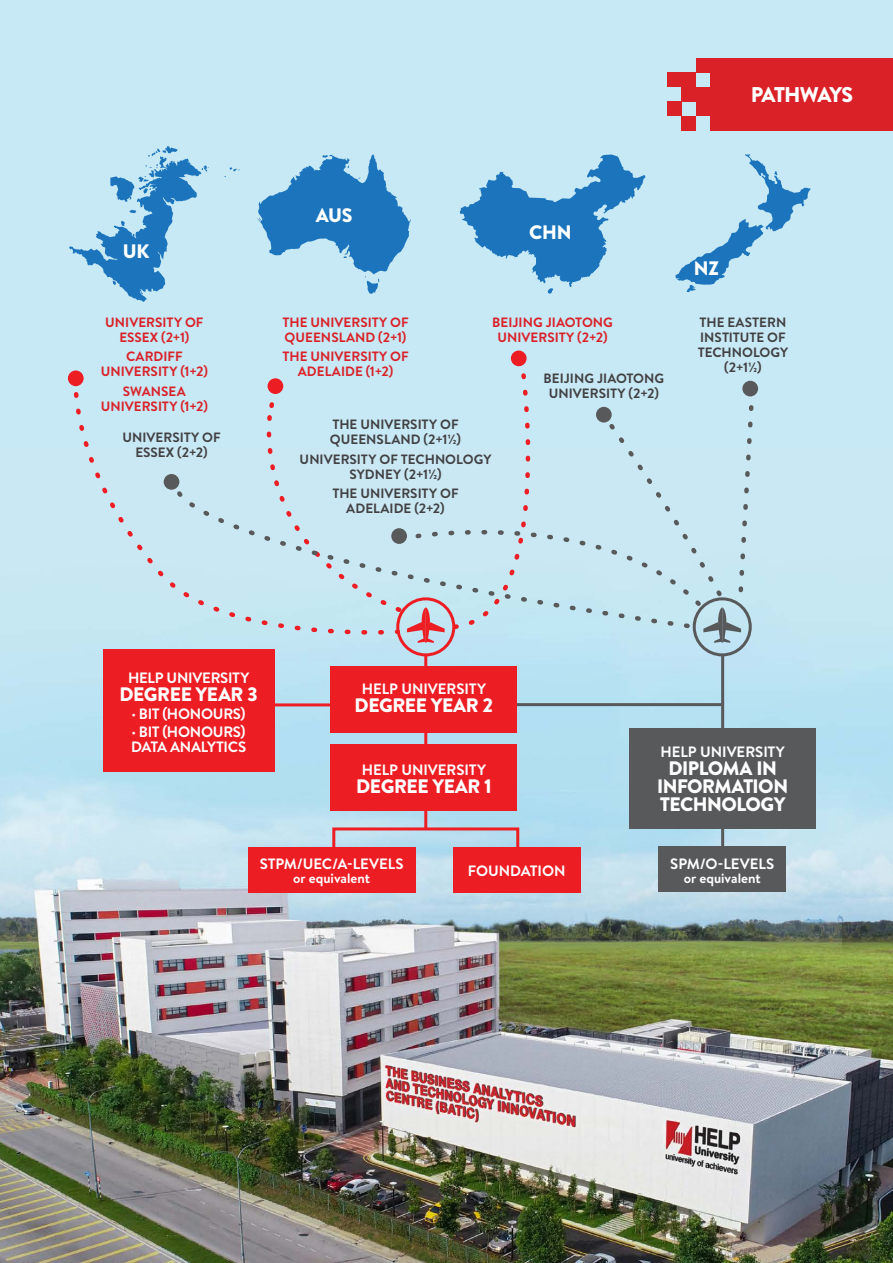
<style>
.page{position:relative;width:893px;height:1263px;background:#fff}
.page>*{position:absolute;margin:0;border:0;box-sizing:border-box;transform-origin:0 0}
.t1{font:900 21.3px "Brandon Grotesque";letter-spacing:-.07em;color:#fff}
.t2{font:900 19.5px/18px "Brandon Text";letter-spacing:-.025em;color:#fff;text-align:center}
.t3{font:700 15px/18px "Brandon Text";letter-spacing:-.01em;color:#fff}
.t4{font:700 13.5px/15px "Brandon Text";letter-spacing:.005em;color:#414042;text-align:center}
.t5{font:700 13.5px/15px "Brandon Text";letter-spacing:.005em;color:#da2128;text-align:center}
.t6{font:700 13.5px "Brandon Text";color:#fff}
</style>
<div class="page">
<img style="left:0;top:446px;width:893px;height:816px">
<div style="left:0;top:0;width:893px;height:446px;background:#c7e8f5"></div>
<div style="left:658px;top:847px;width:128px;height:45px;background:#58595b"></div>
<div style="left:248px;top:847px;width:168px;height:45px;background:#ed1d24"></div>
<div style="left:453px;top:847px;width:127px;height:45px;background:#ed1d24"></div>
<svg style="left:257px;top:154px;width:154px;height:140px"></svg>
<svg style="left:69px;top:146px;width:171px;height:156px"></svg>
<svg style="left:460px;top:154px;width:185px;height:140px"></svg>
<svg style="left:675px;top:154px;width:136px;height:138px"></svg>
<div style="left:332px;top:827px;width:187px;height:26px;border:3px solid #ed1d24"></div>
<hr style="left:424px;top:655px;width:3px;height:174px;background:#ed1d24">
<hr style="left:721px;top:655px;width:3px;height:192px;background:#58595b">
<hr style="left:463px;top:703px;width:260px;height:3px;background:#58595b">
<div style="left:330px;top:744px;width:187px;height:67px;background:#ed1d24"></div>
<div style="left:330px;top:666px;width:187px;height:67px;background:#ed1d24"></div>
<div style="left:103px;top:650px;width:172px;height:122px;background:#ed1d24"></div>
<div style="left:629px;top:728px;width:186px;height:101px;background:#58595b"></div>
<hr style="left:275px;top:703px;width:55px;height:3px;background:#ed1d24">
<div style="left:396px;top:597px;width:59px;height:59px;border:3px solid #ed1d24;border-radius:50%"></div>
<div style="left:693px;top:597px;width:59px;height:59px;border:3px solid #58595b;border-radius:50%"></div>
<div style="left:742px;top:381px;width:16px;height:15px;background:#58595b;border-radius:50%"></div>
<div style="left:71px;top:392px;width:159px;height:248px;background:#c9e8f3"></div>
<div style="left:68px;top:370px;width:16px;height:16px;background:#ed1d24;border-radius:50%"></div>
<div style="left:511px;top:350px;width:16px;height:16px;background:#ed1d24;border-radius:50%"></div>
<div style="left:175px;top:489px;width:55px;height:143px;background:#cae8f3"></div>
<div style="left:230px;top:373px;width:526px;height:270px;background:#c8e8f3"></div>
<div style="left:886px;top:58px;width:7px;height:14px;background:#da2128"></div>
<div style="left:871px;top:58px;width:15px;height:14px;background:#da2128"></div>
<div style="left:856px;top:58px;width:15px;height:14px;background:#da2128"></div>
<div style="left:842px;top:58px;width:14px;height:14px;background:#da2128"></div>
<div style="left:827px;top:58px;width:15px;height:14px;background:#da2128"></div>
<div style="left:813px;top:58px;width:14px;height:14px;background:#da2128"></div>
<div style="left:798px;top:58px;width:15px;height:14px;background:#da2128"></div>
<div style="left:783px;top:58px;width:15px;height:14px;background:#da2128"></div>
<div style="left:769px;top:58px;width:14px;height:14px;background:#da2128"></div>
<div style="left:754px;top:58px;width:15px;height:14px;background:#da2128"></div>
<div style="left:740px;top:58px;width:14px;height:14px;background:#da2128"></div>
<div style="left:725px;top:58px;width:15px;height:14px;background:#da2128"></div>
<div style="left:711px;top:58px;width:14px;height:14px;background:#da2128"></div>
<div style="left:696px;top:58px;width:15px;height:14px;background:#da2128"></div>
<div style="left:886px;top:72px;width:7px;height:15px;background:#da2128"></div>
<div style="left:871px;top:72px;width:15px;height:15px;background:#da2128"></div>
<div style="left:856px;top:72px;width:15px;height:15px;background:#da2128"></div>
<div style="left:842px;top:72px;width:14px;height:15px;background:#da2128"></div>
<div style="left:827px;top:72px;width:15px;height:15px;background:#da2128"></div>
<div style="left:813px;top:72px;width:14px;height:15px;background:#da2128"></div>
<div style="left:798px;top:72px;width:15px;height:15px;background:#da2128"></div>
<div style="left:783px;top:72px;width:15px;height:15px;background:#da2128"></div>
<div style="left:769px;top:72px;width:14px;height:15px;background:#da2128"></div>
<div style="left:754px;top:72px;width:15px;height:15px;background:#da2128"></div>
<div style="left:740px;top:72px;width:14px;height:15px;background:#da2128"></div>
<div style="left:725px;top:72px;width:15px;height:15px;background:#da2128"></div>
<div style="left:711px;top:72px;width:14px;height:15px;background:#da2128"></div>
<div style="left:681px;top:72px;width:15px;height:15px;background:#da2128"></div>
<div style="left:667px;top:72px;width:14px;height:15px;background:#da2128"></div>
<div style="left:886px;top:87px;width:7px;height:15px;background:#da2128"></div>
<div style="left:871px;top:87px;width:15px;height:15px;background:#da2128"></div>
<div style="left:856px;top:87px;width:15px;height:15px;background:#da2128"></div>
<div style="left:842px;top:87px;width:14px;height:15px;background:#da2128"></div>
<div style="left:827px;top:87px;width:15px;height:15px;background:#da2128"></div>
<div style="left:813px;top:87px;width:14px;height:15px;background:#da2128"></div>
<div style="left:798px;top:87px;width:15px;height:15px;background:#da2128"></div>
<div style="left:783px;top:87px;width:15px;height:15px;background:#da2128"></div>
<div style="left:769px;top:87px;width:14px;height:15px;background:#da2128"></div>
<div style="left:754px;top:87px;width:15px;height:15px;background:#da2128"></div>
<div style="left:740px;top:87px;width:14px;height:15px;background:#da2128"></div>
<div style="left:725px;top:87px;width:15px;height:15px;background:#da2128"></div>
<div style="left:711px;top:87px;width:14px;height:15px;background:#da2128"></div>
<div style="left:696px;top:87px;width:15px;height:15px;background:#da2128"></div>
<div style="left:681px;top:87px;width:15px;height:15px;background:#da2128"></div>
<div style="left:886px;top:102px;width:7px;height:14px;background:#da2128"></div>
<div style="left:871px;top:102px;width:15px;height:14px;background:#da2128"></div>
<div style="left:856px;top:102px;width:15px;height:14px;background:#da2128"></div>
<div style="left:842px;top:102px;width:14px;height:14px;background:#da2128"></div>
<div style="left:827px;top:102px;width:15px;height:14px;background:#da2128"></div>
<div style="left:813px;top:102px;width:14px;height:14px;background:#da2128"></div>
<div style="left:798px;top:102px;width:15px;height:14px;background:#da2128"></div>
<div style="left:783px;top:102px;width:15px;height:14px;background:#da2128"></div>
<div style="left:769px;top:102px;width:14px;height:14px;background:#da2128"></div>
<div style="left:754px;top:102px;width:15px;height:14px;background:#da2128"></div>
<div style="left:740px;top:102px;width:14px;height:14px;background:#da2128"></div>
<div style="left:725px;top:102px;width:15px;height:14px;background:#da2128"></div>
<div style="left:711px;top:102px;width:14px;height:14px;background:#da2128"></div>
<div style="left:696px;top:102px;width:15px;height:14px;background:#da2128"></div>
<div style="left:667px;top:102px;width:14px;height:14px;background:#da2128"></div>
<div style="left:886px;top:116px;width:7px;height:15px;background:#da2128"></div>
<div style="left:871px;top:116px;width:15px;height:15px;background:#da2128"></div>
<div style="left:856px;top:116px;width:15px;height:15px;background:#da2128"></div>
<div style="left:842px;top:116px;width:14px;height:15px;background:#da2128"></div>
<div style="left:827px;top:116px;width:15px;height:15px;background:#da2128"></div>
<div style="left:813px;top:116px;width:14px;height:15px;background:#da2128"></div>
<div style="left:798px;top:116px;width:15px;height:15px;background:#da2128"></div>
<div style="left:783px;top:116px;width:15px;height:15px;background:#da2128"></div>
<div style="left:769px;top:116px;width:14px;height:15px;background:#da2128"></div>
<div style="left:754px;top:116px;width:15px;height:15px;background:#da2128"></div>
<div style="left:740px;top:116px;width:14px;height:15px;background:#da2128"></div>
<div style="left:725px;top:116px;width:15px;height:15px;background:#da2128"></div>
<div style="left:711px;top:116px;width:14px;height:15px;background:#da2128"></div>
<div style="left:681px;top:116px;width:15px;height:15px;background:#da2128"></div>
<h2 class="t2" style="left:123px;top:242px;width:28px">UK</h2>
<p class="t5" style="left:105px;top:314px;width:100px">UNIVERSITY OF<br>ESSEX (2+1)</p>
<p class="t5" style="left:101px;top:349px;width:109px">CARDIFF<br>UNIVERSITY (1+2)</p>
<p class="t5" style="left:101px;top:383px;width:109px">SWANSEA<br>UNIVERSITY (1+2)</p>
<p class="t4" style="left:122px;top:430px;width:100px">UNIVERSITY OF<br>ESSEX (2+2)</p>
<h1 class="t1" style="left:751px;top:79px;width:104px">PATHWAYS</h1>
<h2 class="t2" style="left:316px;top:206px;width:38px">AUS</h2>
<p class="t5" style="left:282px;top:314px;width:128px;text-align:left">THE UNIVERSITY OF<br>QUEENSLAND (2+1)</p>
<p class="t5" style="left:282px;top:349px;width:128px">THE UNIVERSITY OF<br>ADELAIDE (1+2)</p>
<h2 class="t2" style="left:529px;top:223px;width:44px">CHN</h2>
<p class="t5" style="left:492px;top:314px;width:122px">BEIJING JIAOTONG<br>UNIVERSITY (2+2)</p>
<p class="t4" style="left:543px;top:371px;width:122px">BEIJING JIAOTONG<br>UNIVERSITY (2+2)</p>
<p class="t4" style="left:330px;top:416px;width:133px;text-align:left">THE UNIVERSITY OF<br>QUEENSLAND (2+1½)</p>
<p class="t4" style="left:300px;top:451px;width:193px">UNIVERSITY OF TECHNOLOGY<br>SYDNEY (2+1½)</p>
<p class="t4" style="left:332px;top:485px;width:128px">THE UNIVERSITY OF<br>ADELAIDE (2+2)</p>
<h2 class="t2" style="left:694px;top:259px;width:27px">NZ</h2>
<p class="t4" style="left:698px;top:314px;width:92px">THE EASTERN<br>INSTITUTE OF<br>TECHNOLOGY (2+1½)</p>
<p class="t3" style="left:128px;top:668px;width:123px">HELP UNIVERSITY</p>
<h2 class="t2" style="left:119px;top:685px;width:140px">DEGREE YEAR 3</h2>
<p class="t3" style="left:132px;top:704px;width:115px">· BIT (HONOURS) · BIT (HONOURS)</p>
<p class="t3" style="left:131px;top:737px;width:116px">DATA ANALYTICS</p>
<p class="t3" style="left:660px;top:743px;width:126px">HELP UNIVERSITY</p>
<h2 class="t2" style="left:657px;top:759px;width:132px">DIPLOMA IN<br>INFORMATION<br>TECHNOLOGY</h2>
<p class="t3" style="left:362px;top:680px;width:126px">HELP UNIVERSITY</p>
<h2 class="t2" style="left:355px;top:696px;width:140px">DEGREE YEAR 2</h2>
<p class="t3" style="left:362px;top:761px;width:126px">HELP UNIVERSITY</p>
<h2 class="t2" style="left:356px;top:777px;width:137px">DEGREE YEAR 1</h2>
<p class="t3" style="left:260px;top:855px;width:145px">STPM/UEC/A-LEVELS</p>
<p class="t6" style="left:293px;top:869px;width:78px">or equivalent</p>
<p class="t3" style="left:468px;top:862px;width:99px">FOUNDATION</p>
<p class="t3" style="left:670px;top:854px;width:106px">SPM/O-LEVELS</p>
<p class="t6" style="left:684px;top:868px;width:78px">or equivalent</p>
</div>
